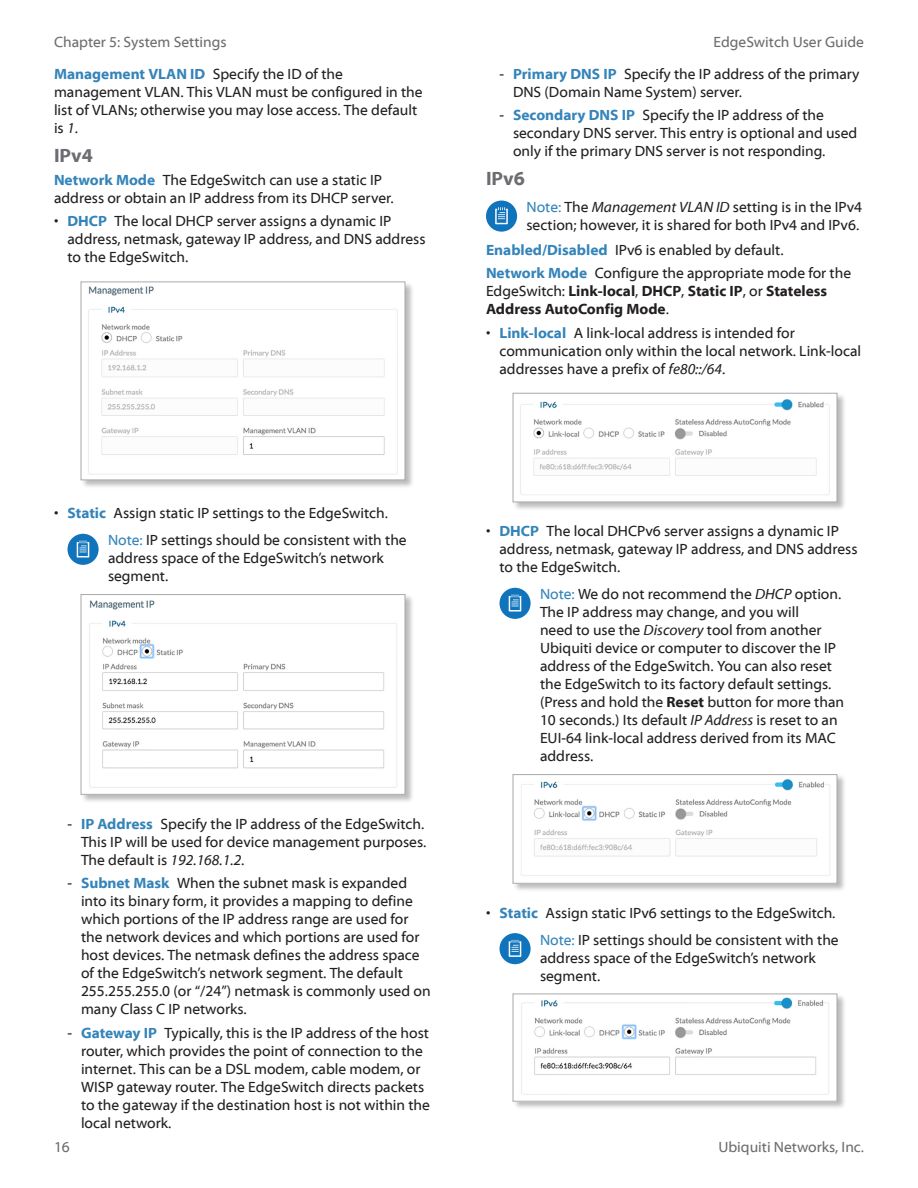
<style>
.page{position:relative;width:918px;height:1188px;background:#fff}
.page>*{position:absolute;margin:0;border:0;box-sizing:border-box;transform-origin:0 0}
.Heading_2{font:700 19.5px "Myriad Web Pro";color:#6c6d70}
.Note{font:15px/18px "Myriad Web Pro";color:#231f20}
.Options{font:15px/18px "Myriad Web Pro";color:#231f20}
.Options-2{font:700 15px/18px "Myriad Web Pro";color:#231f20}
.t1{font:15px/32.4px "Myriad Web Pro";color:#6c6d70}
.s1{font-weight:700;color:#3484ba}
.s2{color:#231f20}
.s3{font-style:italic}
.s4{color:#3484ba}
.s5{font-weight:400}
.s6{font-weight:700}
</style>
<div class="page">
<div style="left:81px;top:281px;width:333px;height:208px;background:#231f20;opacity:.3"></div>
<img style="left:83px;top:284px;width:320px;height:194px">
<div style="left:81px;top:282px;width:324px;height:198px;border:1px solid #a8a9ad"></div>
<svg style="left:68px;top:534px;width:31px;height:31px"></svg>
<div style="left:81px;top:594px;width:333px;height:210px;background:#231f20;opacity:.3"></div>
<img style="left:83px;top:596px;width:320px;height:197px">
<div style="left:81px;top:594px;width:324px;height:201px;border:1px solid #a8a9ad"></div>
<svg style="left:486px;top:201px;width:31px;height:31px"></svg>
<div style="left:513px;top:393px;width:333px;height:118px;background:#231f20;opacity:.3"></div>
<img style="left:515px;top:395px;width:320px;height:105px">
<div style="left:513px;top:393px;width:324px;height:109px;border:1px solid #a8a9ad"></div>
<svg style="left:500px;top:588px;width:31px;height:31px"></svg>
<div style="left:513px;top:774px;width:333px;height:118px;background:#231f20;opacity:.3"></div>
<img style="left:515px;top:776px;width:320px;height:105px">
<div style="left:513px;top:774px;width:324px;height:109px;border:1px solid #a8a9ad"></div>
<svg style="left:500px;top:933px;width:31px;height:31px"></svg>
<div style="left:513px;top:993px;width:333px;height:117px;background:#231f20;opacity:.3"></div>
<img style="left:515px;top:996px;width:320px;height:103px">
<div style="left:513px;top:994px;width:324px;height:107px;border:1px solid #a8a9ad"></div>
<p class="t1" style="left:54px;top:26px;width:290px">Chapter 5: System Settings<br><span class="s1">Management VLAN ID</span> <span class="s2">Specify the ID of the</span></p>
<p class="Options" style="left:54px;top:83px;width:370px">management VLAN. This VLAN must be configured in the list of VLANs; otherwise you may lose access. The default is <span class="s3">1</span>.</p>
<p class="Heading_2" style="left:54px;top:144px;width:41px">IPv4</p>
<p class="Options" style="left:54px;top:171px;width:341px"><span class="s1">Network Mode</span> The EdgeSwitch can use a static IP address or obtain an IP address from its DHCP server.</p>
<p class="Note" style="left:68px;top:213px;width:360px;text-indent:-14px">• <span class="s1">DHCP</span> The local DHCP server assigns a dynamic IP address, netmask, gateway IP address, and DNS address to the EdgeSwitch.</p>
<p class="Note" style="left:54px;top:505px;width:336px">• <span class="s1">Static</span> Assign static IP settings to the EdgeSwitch.</p>
<p class="Note" style="left:108px;top:531px;width:300px"><span class="s4">Note:</span> IP settings should be consistent with the address space of the EdgeSwitch’s network segment.</p>
<p class="Note" style="left:81px;top:815px;width:347px;text-indent:-14px">- <span class="s1">IP Address</span> Specify the IP address of the EdgeSwitch.<br>This IP will be used for device management purposes.<br>The default is <span class="s3">192.168.1.2</span>.</p>
<p class="Note" style="left:81px;top:874px;width:351px;text-indent:-14px">- <span class="s1">Subnet Mask</span> When the subnet mask is expanded into its binary form, it provides a mapping to define which portions of the IP address range are used for the network devices and which portions are used for host devices. The netmask defines the address space of the EdgeSwitch’s network segment. The default 255.255.255.0 (or “/24”) netmask is commonly used on many Class C IP networks.</p>
<p class="Note" style="left:81px;top:1024px;width:350px;text-indent:-14px">- <span class="s1">Gateway IP</span> Typically, this is the IP address of the host router, which provides the point of connection to the internet. This can be a DSL modem, cable modem, or WISP gateway router. The EdgeSwitch directs packets to the gateway if the destination host is not within the local network.</p>
<p class="t1" style="left:54px;top:1131px;width:17px">16</p>
<p class="t1" style="left:714px;top:26px;width:152px">EdgeSwitch User Guide</p>
<p class="Note" style="left:513px;top:65px;width:348px;text-indent:-14px">- <span class="s1">Primary DNS IP</span> Specify the IP address of the primary<br>DNS (Domain Name System) server.</p>
<p class="Note" style="left:513px;top:107px;width:346px;text-indent:-14px">- <span class="s1">Secondary DNS IP</span> Specify the IP address of the secondary DNS server. This entry is optional and used only if the primary DNS server is not responding.</p>
<p class="Heading_2" style="left:486px;top:168px;width:40px">IPv6</p>
<p class="Note" style="left:526px;top:198px;width:337px"><span class="s4">Note:</span> The <span class="s3">Management VLAN ID</span> setting is in the IPv4 section; however, it is shared for both IPv4 and IPv6.</p>
<p class="Options" style="left:486px;top:241px;width:299px"><span class="s1">Enabled/Disabled</span> IPv6 is enabled by default.</p>
<p class="Options-2" style="left:486px;top:265px;width:367px"><span class="s4">Network Mode</span> <span class="s5">Configure the appropriate mode for the<br>EdgeSwitch:</span> Link‑local<span class="s5">,</span> DHCP<span class="s5">,</span> Static IP<span class="s5">, or</span> Stateless<br>Address AutoConfig Mode<span class="s5">.</span></p>
<p class="Note" style="left:500px;top:324px;width:363px;text-indent:-14px">• <span class="s1">Link-local</span> A link-local address is intended for communication only within the local network. Link-local addresses have a prefix of <span class="s3">fe80::/64</span>.</p>
<p class="Note" style="left:500px;top:523px;width:360px;text-indent:-14px">• <span class="s1">DHCP</span> The local DHCPv6 server assigns a dynamic IP address, netmask, gateway IP address, and DNS address to the EdgeSwitch.</p>
<p class="Note" style="left:540px;top:586px;width:306px"><span class="s4">Note:</span> We do not recommend the <span class="s3">DHCP</span> option.<br>The IP address may change, and you will<br>need to use the <span class="s3">Discovery</span> tool from another Ubiquiti device or computer to discover the IP address of the EdgeSwitch. You can also reset the EdgeSwitch to its factory default settings. (Press and hold the <span class="s6">Reset</span> button for more than 10 seconds.) Its default <span class="s3">IP Address</span> is reset to an EUI-64 link-local address derived from its MAC address.</p>
<p class="Note" style="left:486px;top:904px;width:351px">• <span class="s1">Static</span> Assign static IPv6 settings to the EdgeSwitch.</p>
<p class="Note" style="left:540px;top:931px;width:300px"><span class="s4">Note:</span> IP settings should be consistent with the address space of the EdgeSwitch’s network segment.</p>
<p class="t1" style="left:718px;top:1131px;width:147px">Ubiquiti Networks, Inc.</p>
</div>
